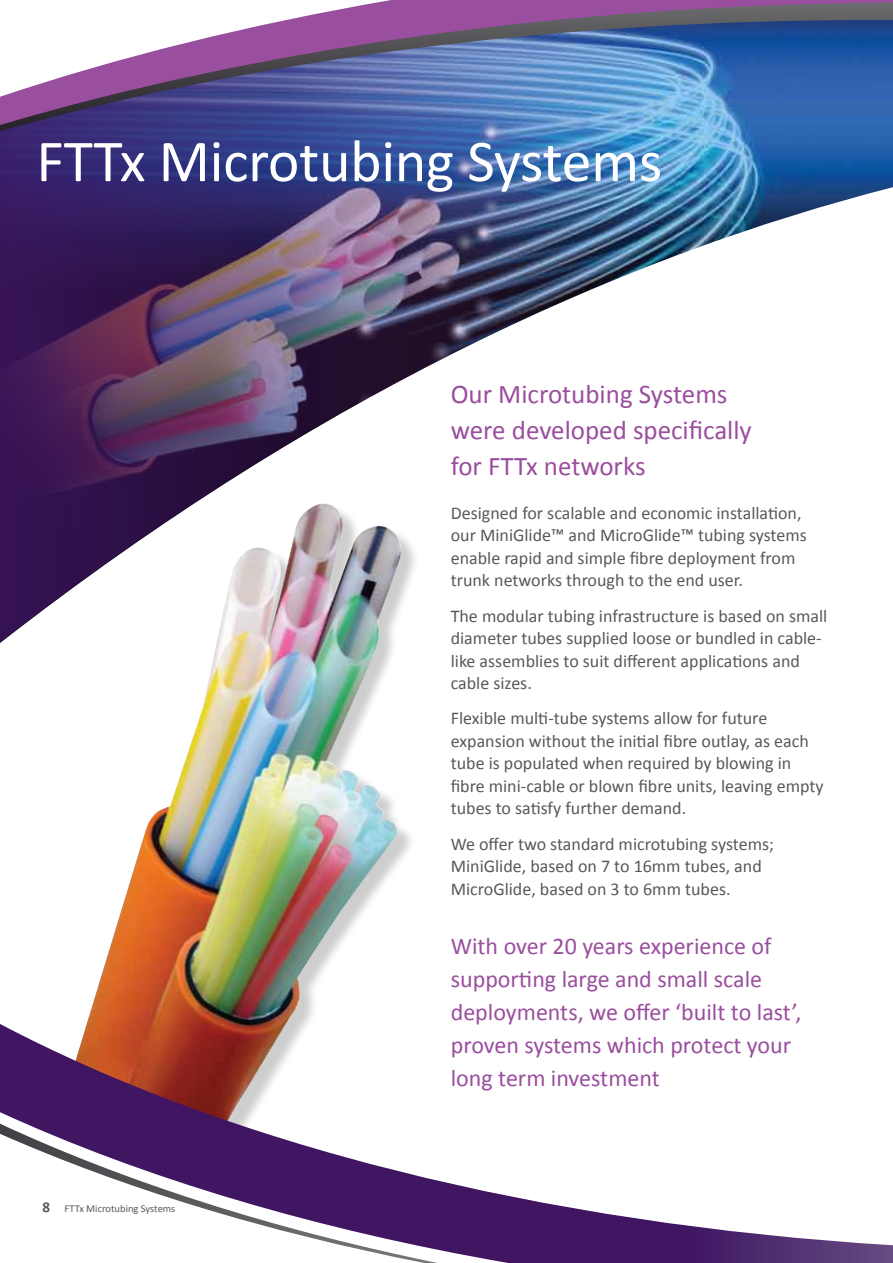
<style>
.page{position:relative;width:893px;height:1263px;background:#fff}
.page>*{position:absolute;margin:0;border:0;box-sizing:border-box;transform-origin:0 0}
.t1{font:60px "Calibri";letter-spacing:-.005em;color:#fff}
.t2{font:27px/36px "Calibri";color:#9a4e9e}
.t3{font:24px/33px "Calibri";color:#9a4e9e}
.t4{font:18px/22.5px "Calibri";color:#58595b}
.t5{font:10.5px "Calibri";color:#58595b}
.s1{font-size:18.75px}
.s2{font-weight:700;font-size:15px}
</style>
<div class="page">
<img style="left:86px;top:643px;width:325px;height:381px">
<img style="left:657px;top:131px;width:236px;height:132px">
<img style="left:0;top:131px;width:657px;height:512px">
<svg style="left:0;top:1024px;width:893px;height:239px"></svg>
<svg style="left:0;top:1124px;width:438px;height:139px"></svg>
<hr style="left:374px;top:0;width:519px;height:3px;background:#9a4e9e">
<svg style="left:0;top:3px;width:893px;height:128px;background:#717bb0"></svg>
<h1 class="t1" style="left:36px;top:124px;width:627px">FTTx Microtubing Systems</h1>
<h2 class="t2" style="left:451px;top:375px;width:303px">Our Microtubing Systems were developed specifically for FTTx networks</h2>
<p class="t4" style="left:451px;top:501px;width:358px">Designed for scalable and economic installation, our MiniGlide<span class="s1">™</span> and MicroGlide<span class="s1">™</span> tubing systems enable rapid and simple fibre deployment from trunk networks through to the end user.</p>
<p class="t4" style="left:451px;top:603px;width:378px">The modular tubing infrastructure is based on small diameter tubes supplied loose or bundled in cable&shy;like assemblies to suit different applications and cable sizes.</p>
<p class="t4" style="left:451px;top:706px;width:374px">Flexible multi-tube systems allow for future expansion without the initial fibre outlay, as each tube is populated when required by blowing in fibre mini-cable or blown fibre units, leaving empty tubes to satisfy further demand.</p>
<p class="t4" style="left:451px;top:831px;width:325px">We offer two standard microtubing systems;<br>MiniGlide, based on 7 to 16mm tubes, and<br>MicroGlide, based on 3 to 6mm tubes.</p>
<p class="t5" style="left:43px;top:1202px;width:134px"><span class="s2">8</span> FTTx Microtubing Systems</p>
<h3 class="t3" style="left:451px;top:928px;width:352px">With over 20 years experience of supporting large and small scale deployments, we offer ‘built to last’, proven systems which protect your long term investment</h3>
</div>
